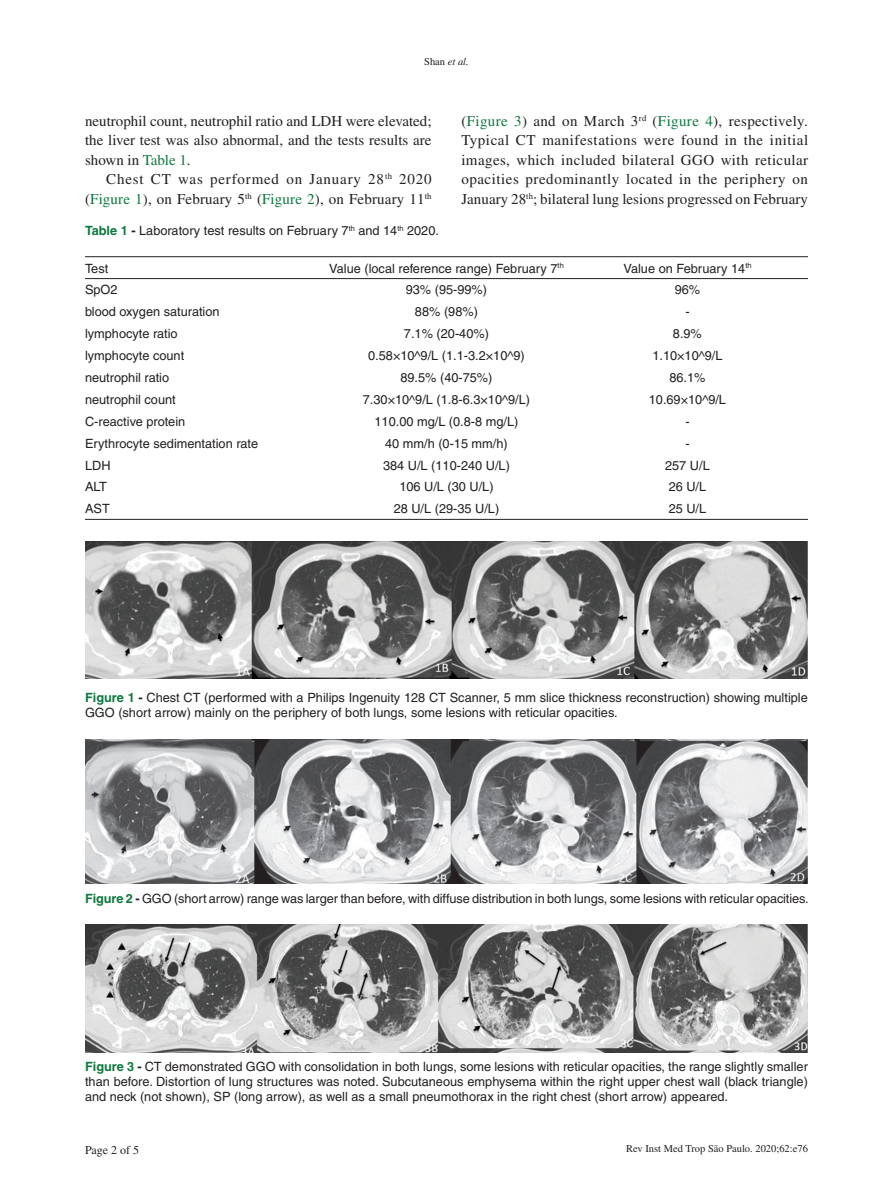
<style>
.page{position:relative;width:893px;height:1191px;background:#fff}
.page>*{position:absolute;margin:0;border:0;box-sizing:border-box;transform-origin:0 0}
.t1{font:15px/19.5px "Times";letter-spacing:.005em;color:#231f20;text-align:justify}
.t2{font:12.75px/15px "Helvetica";color:#231f20}
.t3{font:12px "Times";color:#231f20}
.t4{font:10.5px "Times";color:#231f20}
.t5{font:italic 10.5px "Times";color:#231f20}
.s1{font-style:normal}
.s2{color:#0d793d}
.s3{font-weight:700;color:#0d793d}
.s4{font-weight:700}
</style>
<div class="page">
<hr style="left:85px;top:256px;width:241px;height:1px;background:#231f20">
<hr style="left:326px;top:256px;width:241px;height:1px;background:#231f20">
<hr style="left:567px;top:256px;width:241px;height:1px;background:#231f20">
<hr style="left:85px;top:278px;width:241px;height:1px;background:#231f20">
<hr style="left:326px;top:278px;width:241px;height:1px;background:#231f20">
<hr style="left:567px;top:278px;width:241px;height:1px;background:#231f20">
<hr style="left:85px;top:519px;width:241px;height:1px;background:#231f20">
<hr style="left:326px;top:519px;width:241px;height:1px;background:#231f20">
<hr style="left:567px;top:519px;width:241px;height:1px;background:#231f20">
<img style="left:85px;top:542px;width:723px;height:137px">
<img style="left:85px;top:739px;width:723px;height:144px">
<img style="left:85px;top:924px;width:723px;height:128px">
<p class="t5" style="left:424px;top:56px;width:46px"><span class="s1">Shan</span> et al.</p>
<p class="t1" style="left:85px;top:111px;width:348px">neutrophil count, neutrophil ratio and LDH were elevated; the liver test was also abnormal, and the tests results are shown in <span class="s2">Table 1</span>.</p>
<p class="t1" style="left:85px;top:169px;width:348px;text-align:right">Chest CT was performed on January 28<sup>th</sup> 2020 (<span class="s2">Figure 1</span>), on February 5<sup>th</sup> (<span class="s2">Figure 2</span>), on February 11<sup>th</sup></p>
<p class="t1" style="left:461px;top:111px;width:348px">(<span class="s2">Figure 3</span>) and on March 3<sup>rd</sup> (<span class="s2">Figure 4</span>), respectively.<br>Typical CT manifestations were found in the initial images, which included bilateral GGO with reticular opacities predominantly located in the periphery on January 28<sup>th</sup>; bilateral lung lesions progressed on February</p>
<p class="t2" style="left:85px;top:223px;width:355px"><span class="s3">Table 1</span> <span class="s4">-</span> Laboratory test results on February 7<sup>th</sup> and 14<sup>th</sup> 2020.</p>
<p class="t2" style="left:85px;top:260px;width:25px">Test</p>
<p class="t2" style="left:329px;top:260px;width:236px">Value (local reference range) February 7<sup>th</sup></p>
<p class="t2" style="left:623px;top:260px;width:130px">Value on February 14<sup>th</sup></p>
<p class="t2" style="left:85px;top:282px;width:34px">SpO2</p>
<p class="t2" style="left:406px;top:282px;width:83px">93% (95-99%)</p>
<p class="t2" style="left:675px;top:282px;width:27px">96%</p>
<p class="t2" style="left:85px;top:304px;width:136px">blood oxygen saturation</p>
<p class="t2" style="left:415px;top:304px;width:65px">88% (98%)</p>
<p class="t2" style="left:685px;top:304px;width:6px">-</p>
<p class="t2" style="left:85px;top:326px;width:94px">lymphocyte ratio</p>
<p class="t2" style="left:404px;top:326px;width:87px">7.1% (20-40%)</p>
<p class="t2" style="left:673px;top:326px;width:31px">8.9%</p>
<p class="t2" style="left:85px;top:348px;width:101px">lymphocyte count</p>
<p class="t2" style="left:368px;top:348px;width:158px">0.58×10^9/L (1.1-3.2×10^9)</p>
<p class="t2" style="left:652px;top:348px;width:72px">1.10×10^9/L</p>
<p class="t2" style="left:85px;top:370px;width:86px">neutrophil ratio</p>
<p class="t2" style="left:400px;top:370px;width:94px">89.5% (40-75%)</p>
<p class="t2" style="left:669px;top:370px;width:38px">86.1%</p>
<p class="t2" style="left:85px;top:392px;width:92px">neutrophil count</p>
<p class="t2" style="left:363px;top:392px;width:169px">7.30×10^9/L (1.8-6.3×10^9/L)</p>
<p class="t2" style="left:649px;top:392px;width:79px">10.69×10^9/L</p>
<p class="t2" style="left:85px;top:414px;width:102px">C-reactive protein</p>
<p class="t2" style="left:375px;top:414px;width:145px">110.00 mg/L (0.8-8 mg/L)</p>
<p class="t2" style="left:685px;top:414px;width:6px">-</p>
<p class="t2" style="left:85px;top:436px;width:175px">Erythrocyte sedimentation rate</p>
<p class="t2" style="left:385px;top:436px;width:124px">40 mm/h (0-15 mm/h)</p>
<p class="t2" style="left:685px;top:436px;width:6px">-</p>
<p class="t2" style="left:85px;top:457px;width:27px">LDH</p>
<p class="t2" style="left:383px;top:457px;width:128px">384 U/L (110-240 U/L)</p>
<p class="t2" style="left:665px;top:457px;width:46px">257 U/L</p>
<p class="t2" style="left:85px;top:479px;width:23px">ALT</p>
<p class="t2" style="left:399px;top:479px;width:96px">106 U/L (30 U/L)</p>
<p class="t2" style="left:669px;top:479px;width:39px">26 U/L</p>
<p class="t2" style="left:85px;top:501px;width:26px">AST</p>
<p class="t2" style="left:394px;top:501px;width:107px">28 U/L (29-35 U/L)</p>
<p class="t2" style="left:669px;top:501px;width:39px">25 U/L</p>
<p class="t2" style="left:85px;top:690px;width:724px"><span class="s3">Figure 1</span> <span class="s4">-</span> Chest CT (performed with a Philips Ingenuity 128 CT Scanner, 5 mm slice thickness reconstruction) showing multiple<br>GGO (short arrow) mainly on the periphery of both lungs, some lesions with reticular opacities.</p>
<p class="t2" style="left:85px;top:890px;width:725px"><span class="s3">Figure 2</span> <span class="s4">-</span> GGO (short arrow) range was larger than before, with diffuse distribution in both lungs, some lesions with reticular opacities.</p>
<p class="t2" style="left:85px;top:1059px;width:724px;text-align:justify"><span class="s3">Figure 3</span> <span class="s4">-</span> CT demonstrated GGO with consolidation in both lungs, some lesions with reticular opacities, the range slightly smaller than before. Distortion of lung structures was noted. Subcutaneous emphysema within the right upper chest wall (black triangle) and neck (not shown), SP (long arrow), as well as a small pneumothorax in the right chest (short arrow) appeared.</p>
<p class="t3" style="left:85px;top:1142px;width:56px">Page 2 of 5</p>
<p class="t4" style="left:626px;top:1143px;width:183px">Rev Inst Med Trop São Paulo. 2020;62:e76</p>
</div>
